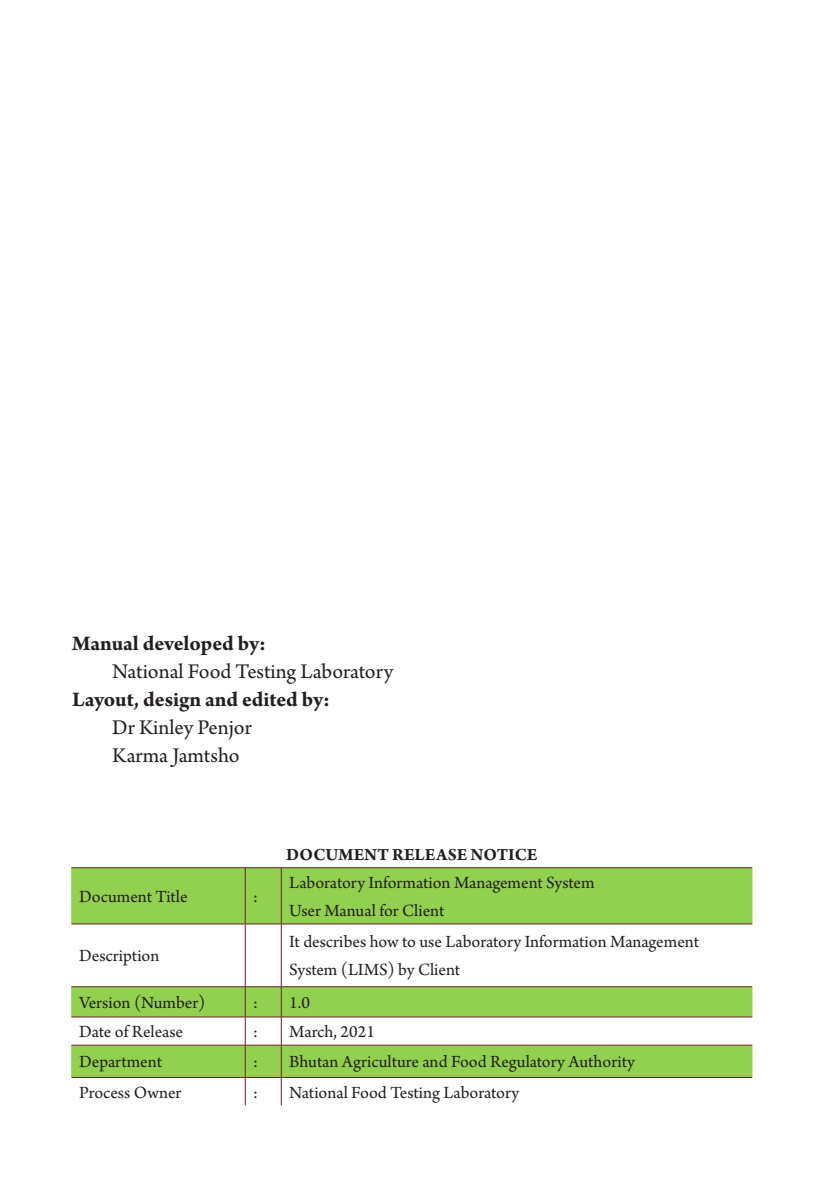
<style>
.page{position:relative;width:840px;height:1191px;background:#fff}
.page>*{position:absolute;margin:0;border:0;box-sizing:border-box;transform-origin:0 0}
.t1{font:22px "Arno Pro";color:#231f20}
.t2{font:700 22px "Arno Pro";letter-spacing:-.005em;color:#231f20}
.t3{font:18px/28px "Arno Pro";color:#231f20}
.t4{font:700 18px "Arno Pro";color:#231f20}
</style>
<div class="page">
<div style="left:71px;top:867px;width:681px;height:57px;background:#92d050"></div>
<svg style="left:71px;top:924px;width:681px;height:181px"></svg>
<hr style="left:71px;top:867px;width:174px;height:1px;background:#632423">
<hr style="left:245px;top:867px;width:36px;height:1px;background:#632423">
<hr style="left:245px;top:868px;width:1px;height:55px;background:#632423">
<hr style="left:281px;top:867px;width:470px;height:1px;background:#632423">
<hr style="left:281px;top:868px;width:1px;height:55px;background:#632423">
<hr style="left:71px;top:923px;width:174px;height:1px;background:#632423">
<hr style="left:245px;top:923px;width:36px;height:1px;background:#632423">
<hr style="left:245px;top:924px;width:1px;height:62px;background:#632423">
<hr style="left:281px;top:923px;width:470px;height:1px;background:#632423">
<hr style="left:281px;top:924px;width:1px;height:62px;background:#632423">
<hr style="left:71px;top:986px;width:174px;height:1px;background:#632423">
<hr style="left:245px;top:986px;width:36px;height:1px;background:#632423">
<hr style="left:281px;top:986px;width:470px;height:1px;background:#632423">
<hr style="left:71px;top:1016px;width:174px;height:1px;background:#632423">
<hr style="left:245px;top:1016px;width:36px;height:1px;background:#632423">
<svg style="left:245px;top:987px;width:1px;height:57px"></svg>
<hr style="left:281px;top:1016px;width:470px;height:1px;background:#632423">
<svg style="left:281px;top:987px;width:1px;height:57px"></svg>
<hr style="left:71px;top:1044px;width:174px;height:1px;background:#632423">
<hr style="left:245px;top:1044px;width:36px;height:1px;background:#632423">
<hr style="left:245px;top:1045px;width:1px;height:32px;background:#632423">
<hr style="left:281px;top:1044px;width:470px;height:1px;background:#632423">
<hr style="left:281px;top:1045px;width:1px;height:32px;background:#632423">
<hr style="left:71px;top:1077px;width:174px;height:1px;background:#632423">
<hr style="left:245px;top:1077px;width:36px;height:1px;background:#632423">
<svg style="left:245px;top:1077px;width:1px;height:28px"></svg>
<hr style="left:281px;top:1077px;width:470px;height:1px;background:#632423">
<svg style="left:281px;top:1077px;width:1px;height:28px"></svg>
<p class="t2" style="left:72px;top:631px;width:195px">Manual developed by:</p>
<p class="t1" style="left:112px;top:659px;width:282px">National Food Testing Laboratory</p>
<p class="t2" style="left:72px;top:687px;width:259px">Layout, design and edited by:</p>
<p class="t1" style="left:112px;top:715px;width:141px">Dr Kinley Penjor</p>
<p class="t1" style="left:112px;top:743px;width:129px">Karma Jamtsho</p>
<p class="t3" style="left:79px;top:883px;width:110px">Document Title</p>
<p class="t3" style="left:253px;top:883px;width:6px">:</p>
<p class="t3" style="left:79px;top:943px;width:82px">Description</p>
<p class="t4" style="left:286px;top:844px;width:252px">DOCUMENT RELEASE NOTICE</p>
<p class="t3" style="left:289px;top:869px;width:306px">Laboratory Information Management System</p>
<p class="t3" style="left:289px;top:897px;width:156px">User Manual for Client</p>
<p class="t3" style="left:289px;top:929px;width:411px">It describes how to use Laboratory Information Management<br>System (LIMS) by Client</p>
<p class="t3" style="left:79px;top:989px;width:127px">Version (Number)</p>
<p class="t3" style="left:253px;top:989px;width:6px">:</p>
<p class="t3" style="left:289px;top:989px;width:22px">1.0</p>
<p class="t3" style="left:79px;top:1018px;width:105px">Date of Release</p>
<p class="t3" style="left:253px;top:1018px;width:6px">:</p>
<p class="t3" style="left:289px;top:1018px;width:87px">March, 2021</p>
<p class="t3" style="left:79px;top:1049px;width:84px">Department</p>
<p class="t3" style="left:253px;top:1049px;width:6px">:</p>
<p class="t3" style="left:289px;top:1049px;width:347px">Bhutan Agriculture and Food Regulatory Authority</p>
<p class="t3" style="left:79px;top:1079px;width:104px">Process Owner</p>
<p class="t3" style="left:253px;top:1079px;width:6px">:</p>
<p class="t3" style="left:289px;top:1079px;width:231px">National Food Testing Laboratory</p>
</div>
